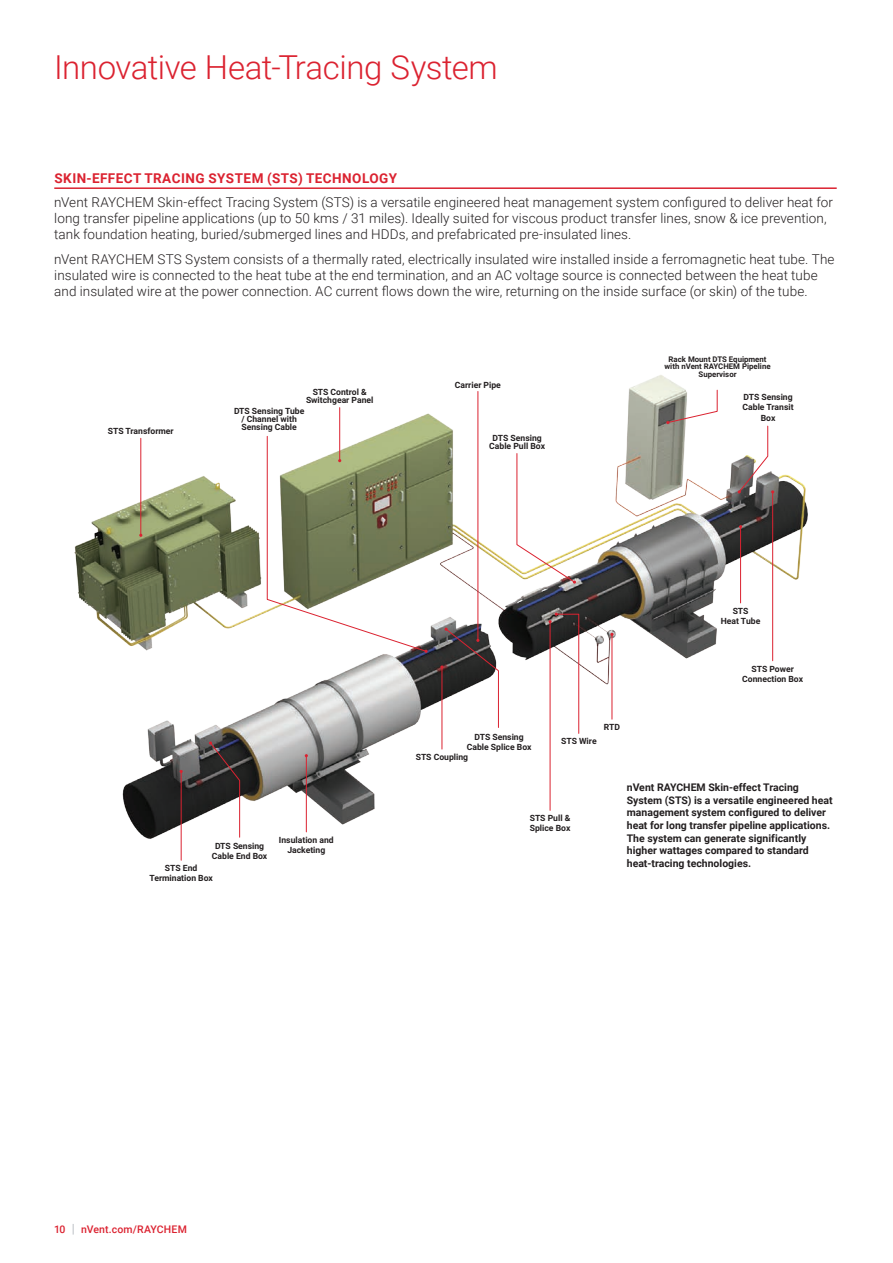
<style>
.page{position:relative;width:893px;height:1263px;background:#fff}
.page>*{position:absolute;margin:0;border:0;box-sizing:border-box;transform-origin:0 0}
.Section_header{font:300 33px "Roboto";letter-spacing:-.01em;color:#db2230}
.Main_body_text{font:300 13.5px/16.2px "Roboto";letter-spacing:.005em;color:#231f20}
.sub_heading__level_1{font:700 13.5px "Roboto";letter-spacing:.035em;color:#db2230}
.Bodytext_1{font:700 10.5px/12.6px "Roboto";color:#231f20}
.t1{font:500 10.5px "Roboto";letter-spacing:.015em;color:#db2230}
.t2{font:700 8.55px/10.4px "Roboto";color:#231f20;text-align:center}
.t3{font:700 7.8px/7.8px "Roboto";color:#231f20;text-align:center}
.s1{font-weight:300;font-size:12.6px;color:#8f959e}
</style>
<div class="page">
<img style="left:74px;top:375px;width:734px;height:486px">
<hr style="left:140px;top:438px;width:1px;height:97px;background:#db2230">
<hr style="left:339px;top:408px;width:1px;height:53px;background:#db2230">
<hr style="left:181px;top:771px;width:1px;height:89px;background:#db2230">
<hr style="left:306px;top:756px;width:1px;height:76px;background:#db2230">
<hr style="left:550px;top:622px;width:1px;height:188px;background:#db2230">
<hr style="left:442px;top:667px;width:1px;height:82px;background:#db2230">
<svg style="left:548px;top:613px;width:31px;height:121px"></svg>
<hr style="left:612px;top:634px;width:1px;height:85px;background:#db2230">
<hr style="left:740px;top:527px;width:1px;height:76px;background:#db2230">
<hr style="left:772px;top:492px;width:1px;height:169px;background:#db2230">
<hr style="left:477px;top:391px;width:1px;height:249px;background:#db2230">
<svg style="left:266px;top:435px;width:162px;height:218px"></svg>
<svg style="left:209px;top:741px;width:31px;height:97px"></svg>
<svg style="left:516px;top:453px;width:60px;height:131px"></svg>
<svg style="left:666px;top:389px;width:52px;height:35px"></svg>
<svg style="left:738px;top:425px;width:36px;height:68px"></svg>
<svg style="left:440px;top:628px;width:59px;height:100px"></svg>
<hr style="left:54px;top:187px;width:783px;height:2px;background:#db2230">
<p class="Section_header" style="left:54px;top:44px;width:445px">Innovative Heat-Tracing System</p>
<p class="sub_heading__level_1" style="left:55px;top:169px;width:344px">SKIN-EFFECT TRACING SYSTEM (STS) TECHNOLOGY</p>
<p class="Main_body_text" style="left:54px;top:193px;width:780px">nVent RAYCHEM Skin-effect Tracing System (STS) is a versatile engineered heat management system configured to deliver heat for long transfer pipeline applications (up to 50 kms / 31 miles). Ideally suited for viscous product transfer lines, snow &amp; ice prevention, tank foundation heating, buried/submerged lines and HDDs, and prefabricated pre-insulated lines.</p>
<p class="Main_body_text" style="left:54px;top:250px;width:782px">nVent RAYCHEM STS System consists of a thermally rated, electrically insulated wire installed inside a ferromagnetic heat tube. The insulated wire is connected to the heat tube at the end termination, and an AC voltage source is connected between the heat tube and insulated wire at the power connection. AC current flows down the wire, returning on the inside surface (or skin) of the tube.</p>
<p class="t2" style="left:108px;top:425px;width:67px">STS Transformer</p>
<p class="t2" style="left:306px;top:388px;width:69px;line-height:7.8px">STS Control &amp;<br>Switchgear Panel</p>
<p class="t2" style="left:234px;top:407px;width:72px;line-height:7.8px">DTS Sensing Tube / Channel with<br>Sensing Cable</p>
<p class="t2" style="left:455px;top:379px;width:48px">Carrier Pipe</p>
<p class="t2" style="left:489px;top:434px;width:57px;line-height:7.8px">DTS Sensing<br>Cable Pull Box</p>
<p class="t3" style="left:665px;top:355px;width:108px">Rack Mount DTS Equipment with nVent RAYCHEM Pipeline<br>Supervisor</p>
<p class="t2" style="left:743px;top:391px;width:52px">DTS Sensing<br>Cable Transit<br>Box</p>
<p class="t2" style="left:212px;top:840px;width:57px">DTS Sensing<br>Cable End Box</p>
<p class="t2" style="left:149px;top:862px;width:65px">STS End<br>Termination Box</p>
<p class="t2" style="left:279px;top:834px;width:56px">Insulation and<br>Jacketing</p>
<p class="t2" style="left:721px;top:605px;width:41px">STS<br>Heat Tube</p>
<p class="t2" style="left:467px;top:731px;width:66px">DTS Sensing<br>Cable Splice Box</p>
<p class="t2" style="left:416px;top:751px;width:54px">STS Coupling</p>
<p class="t2" style="left:604px;top:721px;width:18px">RTD</p>
<p class="t2" style="left:561px;top:736px;width:37px">STS Wire</p>
<p class="t2" style="left:742px;top:663px;width:62px">STS Power<br>Connection Box</p>
<p class="t2" style="left:530px;top:813px;width:42px;text-align:left">STS Pull &amp;<br>Splice Box</p>
<p class="Bodytext_1" style="left:627px;top:781px;width:207px">nVent RAYCHEM Skin-effect Tracing System (STS) is a versatile engineered heat management system configured to deliver heat for long transfer pipeline applications.<br>The system can generate significantly higher wattages compared to standard heat-tracing technologies.</p>
<p class="t1" style="left:54px;top:1222px;width:134px">10 <span class="s1">|</span> nVent.com/RAYCHEM</p>
</div>
